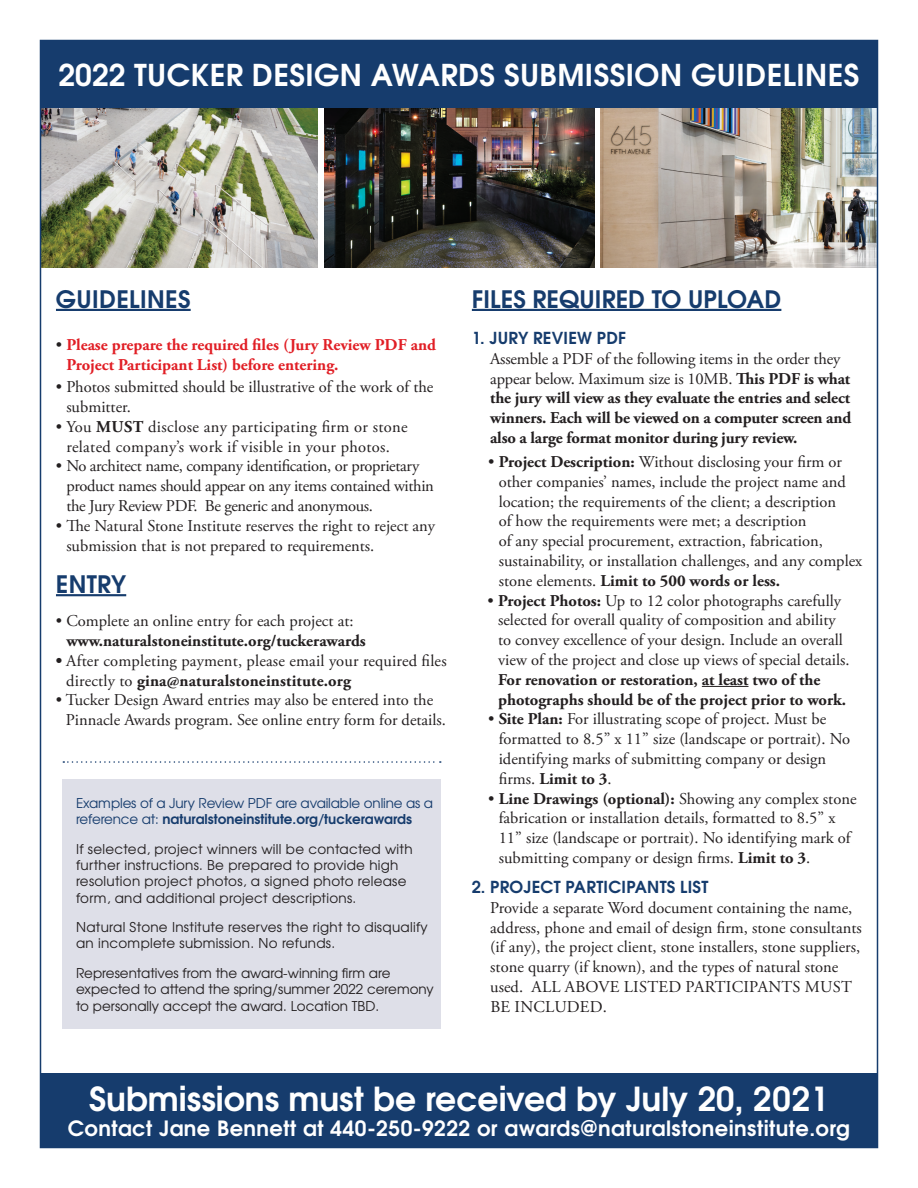
<style>
.page{position:relative;width:918px;height:1188px;background:#fff}
.page>*{position:absolute;margin:0;border:0;box-sizing:border-box;transform-origin:0 0}
.t1{font:700 33px "Te X Gyre Adventor";color:#fff}
.t2{font:700 30px "Te X Gyre Adventor";letter-spacing:.015em;color:#fff}
.t3{font:700 24px "Te X Gyre Adventor";letter-spacing:.005em;color:#163c6d}
.t4{font:700 21px "Te X Gyre Adventor";letter-spacing:.02em;color:#fff}
.t5{font:16.5px/19.8px "Adobe Garamond Pro";color:#231f20}
.t6{font:700 16.5px/19.8px "Adobe Garamond Pro";letter-spacing:-.01em;color:#231f20}
.t7{font:16.5px/19.8px "Adobe Garamond Pro";letter-spacing:-.02em;color:#231f20}
.t8{font:700 16.5px/19.8px "Adobe Garamond Pro";color:#e11e25}
.t9{font:16.5px/19.8px "Adobe Garamond Pro";letter-spacing:.02em;color:#231f20;text-align:center}
.t10{font:700 16.5px "Te X Gyre Adventor";letter-spacing:.015em;color:#163c6d}
.t11{font:13.5px/16.2px "Te X Gyre Adventor";letter-spacing:.02em;color:#231f20}
.t12{font:13.5px/16.2px "Te X Gyre Adventor";color:#231f20}
.t13{font:13.5px/16.2px "Te X Gyre Adventor";letter-spacing:-.01em;color:#163c6d}
.s1{font-weight:400;color:#231f20}
.s2{font-weight:700}
.s3{font-weight:400}
</style>
<div class="page">
<img style="left:601px;top:108px;width:274px;height:160px">
<img style="left:43px;top:108px;width:274px;height:160px">
<img style="left:325px;top:108px;width:270px;height:160px">
<div style="left:63px;top:779px;width:378px;height:250px;background:#dedfe8"></div>
<div style="left:40px;top:40px;width:838px;height:68px;background:#163c6d"></div>
<div style="left:40px;top:1073px;width:838px;height:75px;background:#163c6d"></div>
<hr style="left:56px;top:309px;width:135px;height:2px;background:#163c6d">
<hr style="left:56px;top:594px;width:70px;height:2px;background:#163c6d">
<hr style="left:472px;top:309px;width:309px;height:2px;background:#163c6d">
<hr style="left:702px;top:686px;width:47px;height:1px;background:#231f20">
<svg style="left:63px;top:761px;width:378px;height:2px"></svg>
<h2 class="t2" style="left:58px;top:49px;width:803px">2022 Tucker Design Awards Submission Guidelines</h2>
<h3 class="t3" style="left:56px;top:278px;width:136px">Guidelines</h3>
<p class="t8" style="left:66px;top:335px;width:371px;text-indent:-11px"><span class="s1">•</span> Please prepare the required files (Jury Review PDF and<br>Project Participant List) before entering.</p>
<p class="t5" style="left:66px;top:378px;width:369px;text-indent:-11px">• Photos submitted should be illustrative of the work of the submitter.</p>
<p class="t9" style="left:56px;top:417px;width:353px">• You <span class="s2">MUST</span> disclose any participating firm or stone related company’s work if visible in your photos.</p>
<p class="t7" style="left:66px;top:457px;width:369px;text-indent:-11px">• No architect name, company identification, or proprietary product names should appear on any items contained within the Jury Review PDF. Be generic and anonymous.</p>
<p class="t5" style="left:66px;top:516px;width:370px;text-indent:-11px">• The Natural Stone Institute reserves the right to reject any submission that is not prepared to requirements.</p>
<h3 class="t3" style="left:56px;top:563px;width:72px">Entry</h3>
<p class="t5" style="left:56px;top:612px;width:299px">• Complete an online entry for each project at:</p>
<p class="t6" style="left:66px;top:631px;width:301px">www.naturalstoneinstitute.org/tuckerawards</p>
<p class="t5" style="left:66px;top:651px;width:382px;text-indent:-10px"><span class="s2">•</span> After completing payment, please email your required files directly to <span class="s2">gina@naturalstoneinstitute.org</span></p>
<p class="t5" style="left:66px;top:691px;width:382px;text-indent:-10px">• Tucker Design Award entries may also be entered into the<br>Pinnacle Awards program. See online entry form for details.</p>
<p class="t13" style="left:76px;top:794px;width:359px">Examples of a Jury Review PDF are available online as a reference at: <span class="s2">naturalstoneinstitute.org/tuckerawards</span></p>
<p class="t11" style="left:76px;top:840px;width:338px">If selected, project winners will be contacted with further instructions. Be prepared to provide high resolution project photos, a signed photo release form, and additional project descriptions.</p>
<p class="t11" style="left:76px;top:918px;width:353px">Natural Stone Institute reserves the right to disqualify an incomplete submission. No refunds.</p>
<p class="t12" style="left:76px;top:964px;width:359px">Representatives from the award-winning firm are expected to attend the spring/summer 2022 ceremony to personally accept the award. Location TBD.</p>
<h3 class="t3" style="left:472px;top:278px;width:293px">files Required to Upload</h3>
<p class="t10" style="left:472px;top:324px;width:154px">1. Jury Review PDF</p>
<p class="t6" style="left:490px;top:349px;width:363px"><span class="s3">Assemble a PDF of the following items in the order they appear below. Maximum size is 10MB.</span> This PDF is what the jury will view as they evaluate the entries and select winners. Each will be viewed on a computer screen and also a large format monitor during jury review.</p>
<p class="t5" style="left:499px;top:452px;width:365px;text-indent:-11px">• <span class="s2">Project Description:</span> Without disclosing your firm or other companies’ names, include the project name and location; the requirements of the client; a description<br>of how the requirements were met; a description<br>of any special procurement, extraction, fabrication, sustainability, or installation challenges, and any complex stone elements. <span class="s2">Limit to 500 words or less.</span></p>
<p class="t5" style="left:498px;top:591px;width:353px;text-indent:-11px">• <span class="s2">Project Photos:</span> Up to 12 color photographs carefully selected for overall quality of composition and ability to convey excellence of your design. Include an overall view of the project and close up views of special details.</p>
<p class="t6" style="left:498px;top:670px;width:350px">For renovation or restoration, at least two of the photographs should be of the project prior to work.</p>
<p class="t5" style="left:499px;top:710px;width:353px;text-indent:-11px">• <span class="s2">Site Plan:</span> For illustrating scope of project. Must be formatted to 8.5” x 11” size (landscape or portrait). No identifying marks of submitting company or design firms. <span class="s2">Limit to 3</span>.</p>
<p class="t5" style="left:499px;top:789px;width:359px;text-indent:-11px">• <span class="s2">Line Drawings (optional):</span> Showing any complex stone fabrication or installation details, formatted to 8.5” x 11” size (landscape or portrait). No identifying mark of submitting company or design firms. <span class="s2">Limit to 3</span>.</p>
<p class="t10" style="left:472px;top:873px;width:236px">2. Project Participants List</p>
<p class="t5" style="left:490px;top:898px;width:373px">Provide a separate Word document containing the name, address, phone and email of design firm, stone consultants (if any), the project client, stone installers, stone suppliers, stone quarry (if known), and the types of natural stone used. ALL Above LISTED PARTICIPANTS MUST BE INCLUDED.</p>
<h1 class="t1" style="left:89px;top:1070px;width:741px">Submissions must be received by July 20, 2021</h1>
<p class="t4" style="left:68px;top:1110px;width:784px">Contact Jane Bennett at 440-250-9222 or awards@naturalstoneinstitute.org</p>
</div>
